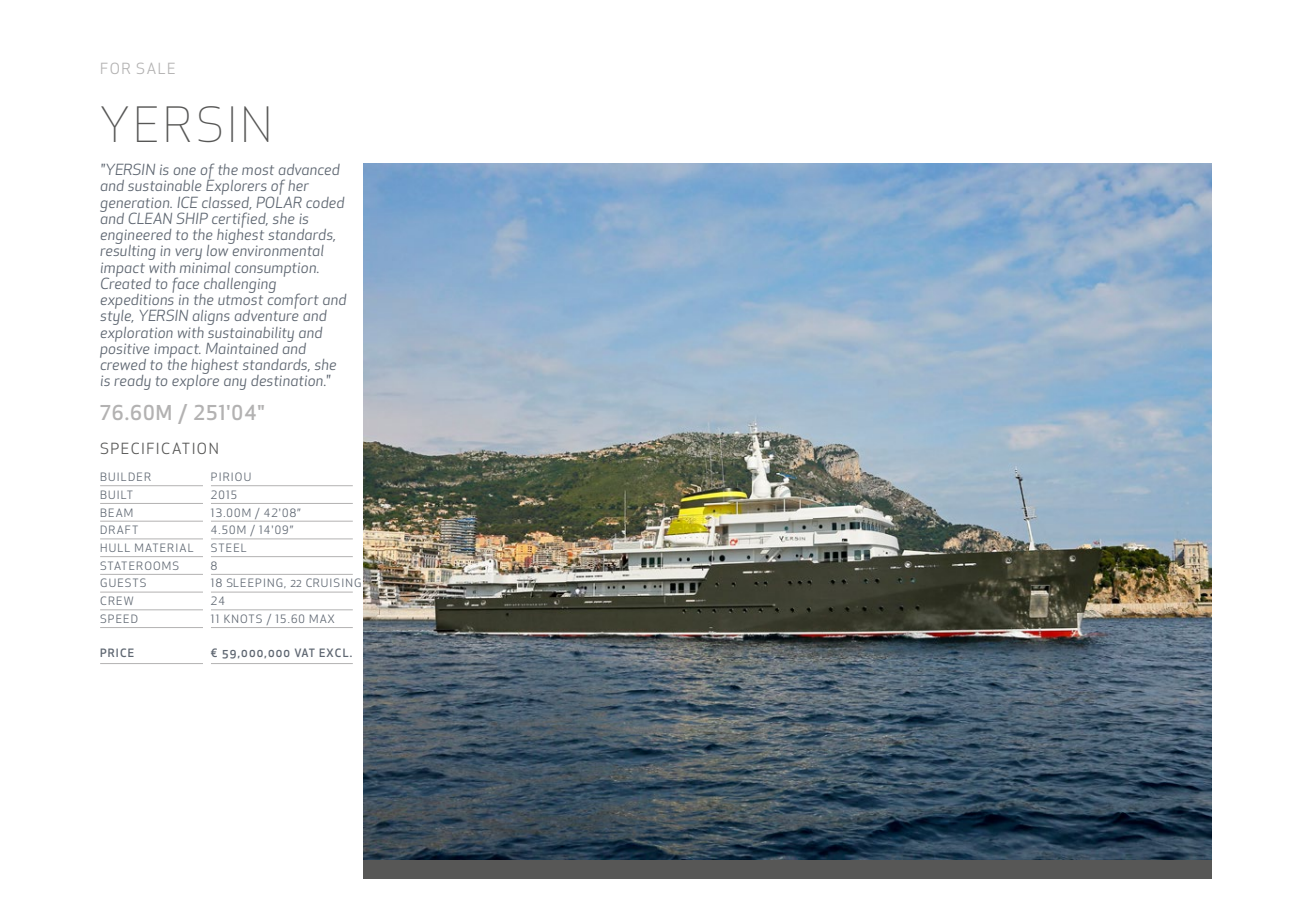
<style>
.page{position:relative;width:1312px;height:922px;background:#fff}
.page>*{position:absolute;margin:0;border:0;box-sizing:border-box;transform-origin:0 0}
.t1{font:300 47.5px "Apex New";letter-spacing:.085em;color:#575756}
.t2{font:500 20px "Apex New";letter-spacing:.05em;color:#b3b2b2}
.t3{font:italic 15px/16.2px "Apex New";letter-spacing:.005em;color:#5e6671}
.t4{font:15px "Apex New";letter-spacing:.09em;color:#575756}
.t5{font:15px "Apex New";letter-spacing:.1em;color:#b3b2b2}
.t6{font:11.25px "Apex New";letter-spacing:.1em;color:#5e6671}
.t7{font:500 11.25px "Apex New";letter-spacing:.1em;color:#5e6671}
</style>
<div class="page">
<div style="left:363px;top:859px;width:848px;height:20px;background:#575756"></div>
<hr style="left:100px;top:485px;width:103px;height:1px;background:#b3b2b2">
<hr style="left:211px;top:485px;width:142px;height:1px;background:#b3b2b2">
<hr style="left:100px;top:503px;width:103px;height:1px;background:#b3b2b2">
<hr style="left:211px;top:503px;width:142px;height:1px;background:#b3b2b2">
<hr style="left:100px;top:521px;width:103px;height:1px;background:#b3b2b2">
<hr style="left:211px;top:521px;width:142px;height:1px;background:#b3b2b2">
<hr style="left:100px;top:538px;width:103px;height:1px;background:#b3b2b2">
<hr style="left:100px;top:556px;width:103px;height:1px;background:#b3b2b2">
<hr style="left:211px;top:538px;width:142px;height:1px;background:#b3b2b2">
<hr style="left:211px;top:556px;width:142px;height:1px;background:#b3b2b2">
<hr style="left:100px;top:574px;width:103px;height:1px;background:#b3b2b2">
<hr style="left:100px;top:591px;width:103px;height:1px;background:#b3b2b2">
<hr style="left:211px;top:574px;width:142px;height:1px;background:#b3b2b2">
<hr style="left:211px;top:591px;width:142px;height:1px;background:#b3b2b2">
<hr style="left:100px;top:609px;width:103px;height:1px;background:#b3b2b2">
<hr style="left:211px;top:609px;width:142px;height:1px;background:#b3b2b2">
<hr style="left:100px;top:627px;width:103px;height:1px;background:#b3b2b2">
<hr style="left:211px;top:627px;width:142px;height:1px;background:#b3b2b2">
<hr style="left:100px;top:663px;width:103px;height:1px;background:#b3b2b2">
<hr style="left:211px;top:663px;width:142px;height:1px;background:#b3b2b2">
<img style="left:363px;top:164px;width:848px;height:695px">
<p class="t5" style="left:100px;top:59px;width:77px">FOR SALE</p>
<h1 class="t1" style="left:100px;top:96px;width:173px">YERSIN</h1>
<p class="t3" style="left:100px;top:162px;width:248px">"YERSIN is one of the most advanced and sustainable Explorers of her generation. ICE classed, POLAR coded and CLEAN SHIP certified, she is engineered to the highest standards, resulting in very low environmental impact with minimal consumption.<br>Created to face challenging expeditions in the utmost comfort and style, YERSIN aligns adventure and exploration with sustainability and positive impact. Maintained and crewed to the highest standards, she is ready to explore any destination."</p>
<h2 class="t2" style="left:100px;top:399px;width:166px">76.60M / 251'04"</h2>
<p class="t4" style="left:100px;top:439px;width:120px">SPECIFICATION</p>
<p class="t6" style="left:100px;top:469px;width:52px">BUILDER</p>
<p class="t6" style="left:211px;top:469px;width:42px">PIRIOU</p>
<p class="t6" style="left:100px;top:487px;width:35px">BUILT</p>
<p class="t6" style="left:211px;top:487px;width:28px">2015</p>
<p class="t6" style="left:100px;top:505px;width:35px">BEAM</p>
<p class="t6" style="left:211px;top:505px;width:91px">13.00M / 42'08”</p>
<p class="t6" style="left:100px;top:523px;width:40px">DRAFT</p>
<p class="t6" style="left:211px;top:523px;width:84px">4.50M / 14'09”</p>
<p class="t6" style="left:100px;top:540px;width:95px">HULL MATERIAL</p>
<p class="t6" style="left:211px;top:540px;width:37px">STEEL</p>
<p class="t6" style="left:100px;top:558px;width:81px">STATEROOMS</p>
<p class="t6" style="left:211px;top:558px;width:8px">8</p>
<p class="t6" style="left:100px;top:576px;width:48px">GUESTS</p>
<p class="t6" style="left:211px;top:576px;width:152px">18 SLEEPING, 22 CRUISING</p>
<p class="t6" style="left:100px;top:594px;width:35px">CREW</p>
<p class="t6" style="left:211px;top:594px;width:15px">24</p>
<p class="t6" style="left:100px;top:611px;width:40px">SPEED</p>
<p class="t6" style="left:211px;top:611px;width:125px">11 KNOTS / 15.60 MAX</p>
<p class="t7" style="left:100px;top:645px;width:35px">PRICE</p>
<p class="t7" style="left:211px;top:645px;width:143px">€ 59,000,000 VAT EXCL.</p>
</div>
